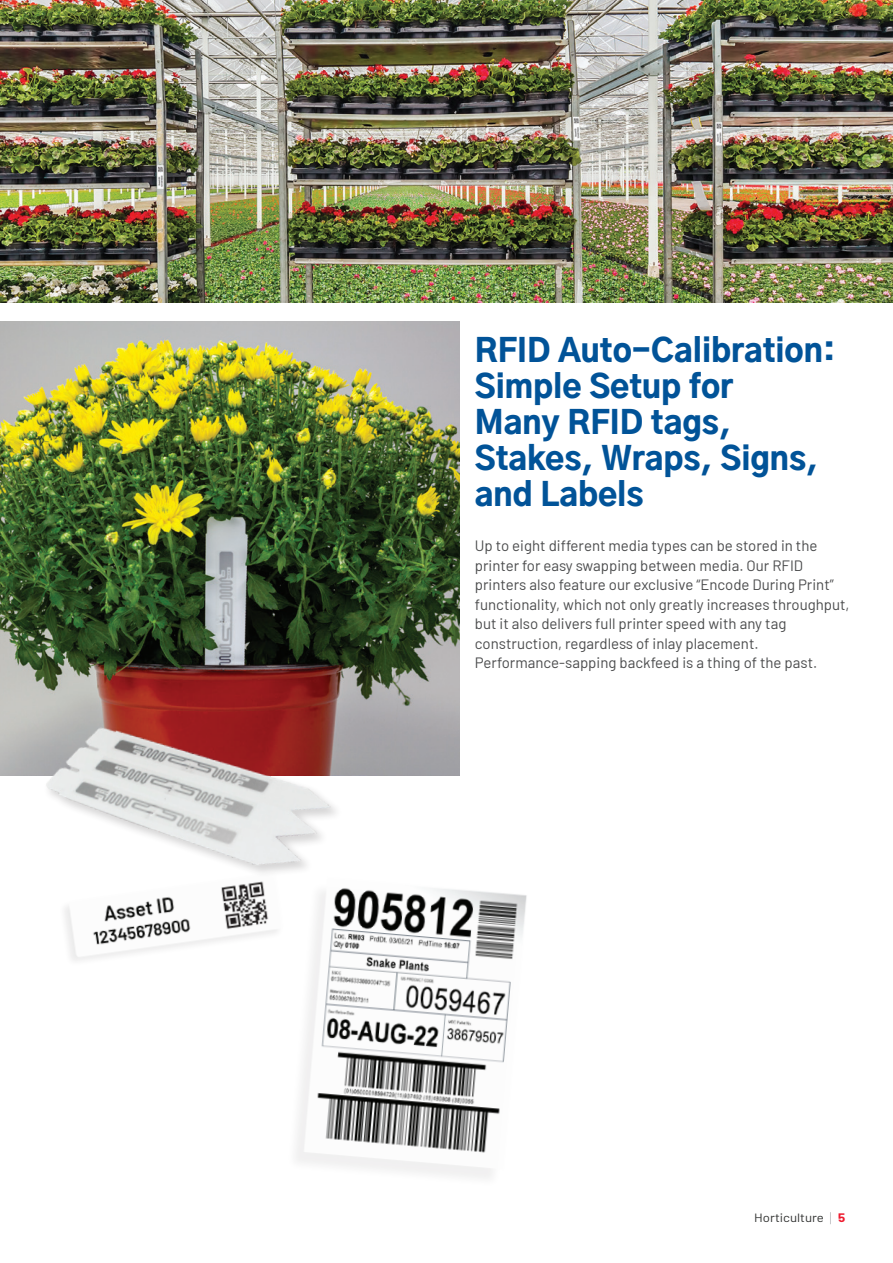
<style>
.page{position:relative;width:893px;height:1263px;background:#fff}
.page>*{position:absolute;margin:0;border:0;box-sizing:border-box;transform-origin:0 0}
.t1{font:900 31.5px/36px "Gothic A1";color:#015398}
.t2{font:15px/19.5px "Barlow";color:#4b4c4d}
.t3{font:12px "Barlow";color:#323332;scale:1.11 1}
.s1{font-weight:700;color:#ee1a2e}
</style>
<div class="page">
<svg style="left:830px;top:1212px;width:1px;height:12px"></svg>
<img style="left:0;top:0;width:893px;height:303px">
<img style="left:0;top:321px;width:460px;height:454px">
<img style="left:64px;top:911px;width:198px;height:50px">
<img style="left:12px;top:680px;width:350px;height:231px">
<img style="left:262px;top:863px;width:265px;height:315px">
<h1 class="t1" style="left:475px;top:331px;width:362px">RFID Auto-Calibration:<br>Simple Setup for<br>Many RFID tags,<br>Stakes, Wraps, Signs, and Labels</h1>
<p class="t2" style="left:475px;top:535px;width:376px">Up to eight different media types can be stored in the printer for easy swapping between media. Our RFID printers also feature our exclusive “Encode During Print” functionality, which not only greatly increases throughput, but it also delivers full printer speed with any tag construction, regardless of inlay placement.<br>Performance-sapping backfeed is a thing of the past.</p>
<p class="t3" style="left:754px;top:1209px;width:84px">Horticulture <span class="s1">5</span></p>
</div>
